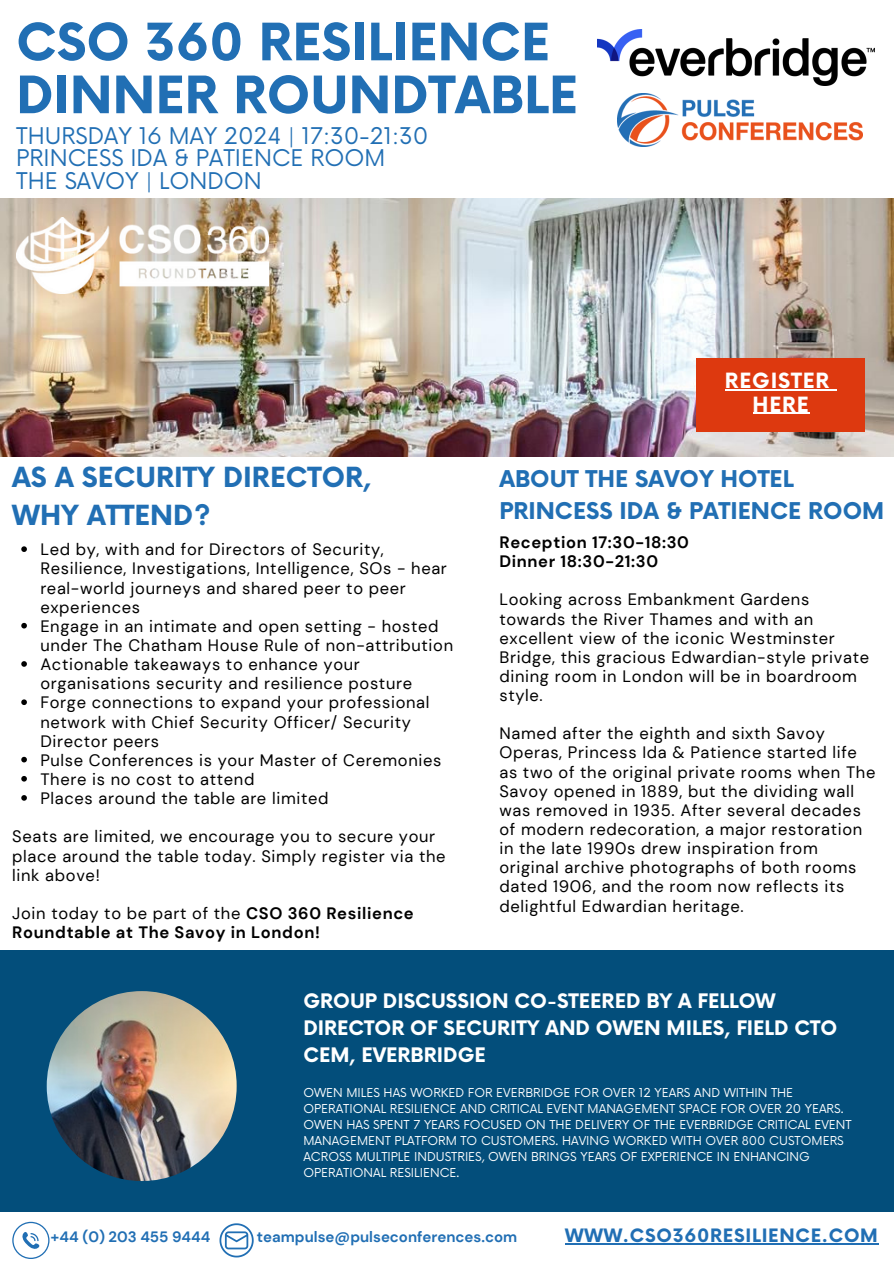
<style>
.page{position:relative;width:894px;height:1264px;background:#fff}
.page>*{position:absolute;margin:0;border:0;box-sizing:border-box;transform-origin:0 0}
.t1{font:700 50.25px/52.8px "Now";color:#216fb4}
.t2{font:700 27px/37.2px "Now";color:#216fb4}
.t3{font:700 22.5px/31.5px "Now";color:#216fb4}
.t4{font:22.35px/22.5px "Now";color:#216fb4}
.t5{font:700 20.55px/23.7px "Now";letter-spacing:.04em;color:#fff;text-align:center}
.t6{font:700 19.5px/27px "Now";color:#fff}
.t7{font:700 18px "Now";letter-spacing:.04em;color:#216fb4}
.t8{font:16.5px/19.2px "DM Sans";letter-spacing:.04em;color:#000}
.t9{font:700 16.5px/19.2px "DM Sans";letter-spacing:.04em;color:#000}
.t10{font:700 15px "DM Sans";color:#216fb4}
.t11{font:12px/16px "Now";color:#fff}
.s1{font-weight:400}
</style>
<div class="page">
<div style="left:0;top:950px;width:893px;height:261px;background:#034e7b"></div>
<hr style="left:565px;top:1243px;width:313px;height:1px;background:#216fb4">
<svg style="left:12px;top:1221px;width:37px;height:37px"></svg>
<svg style="left:219px;top:1223px;width:34px;height:33px"></svg>
<img style="left:0;top:198px;width:893px;height:258px">
<div style="left:696px;top:358px;width:168px;height:74px;background:#dd390f"></div>
<img style="left:617px;top:94px;width:244px;height:53px">
<img style="left:597px;top:30px;width:277px;height:55px">
<img style="left:16px;top:217px;width:252px;height:77px">
<img style="left:47px;top:991px;width:190px;height:189px;border-radius:50%">
<hr style="left:724px;top:389px;width:105px;height:1px;background:#fff">
<hr style="left:752px;top:413px;width:57px;height:1px;background:#fff">
<svg style="left:21px;top:546px;width:6px;height:6px"></svg>
<svg style="left:21px;top:623px;width:6px;height:5px"></svg>
<svg style="left:21px;top:661px;width:6px;height:5px"></svg>
<svg style="left:21px;top:699px;width:6px;height:6px"></svg>
<svg style="left:21px;top:756px;width:6px;height:6px"></svg>
<svg style="left:21px;top:776px;width:6px;height:5px"></svg>
<svg style="left:21px;top:795px;width:6px;height:5px"></svg>
<h1 class="t1" style="left:16px;top:19px;width:563px">CSO 360 RESILIENCE<br>DINNER ROUNDTABLE</h1>
<h3 class="t4" style="left:16px;top:125px;width:413px">THURSDAY 16 MAY 2024 | 17:30-21:30<br>PRINCESS IDA &amp; PATIENCE ROOM<br>THE SAVOY | LONDON</h3>
<p class="t5" style="left:724px;top:370px;width:106px">REGISTER<br>HERE</p>
<h2 class="t2" style="left:12px;top:461px;width:360px">AS A SECURITY DIRECTOR,<br>WHY ATTEND?</h2>
<h3 class="t3" style="left:499px;top:465px;width:386px">ABOUT THE SAVOY HOTEL<br>PRINCESS IDA &amp; PATIENCE ROOM</h3>
<p class="t8" style="left:40px;top:540px;width:414px">Led by, with and for Directors of Security, Resilience, Investigations, Intelligence, SOs - hear real-world journeys and shared peer to peer experiences<br>Engage in an intimate and open setting - hosted under The Chatham House Rule of non-attribution Actionable takeaways to enhance your organisations security and resilience posture Forge connections to expand your professional network with Chief Security Officer/ Security Director peers<br>Pulse Conferences is your Master of Ceremonies There is no cost to attend<br>Places around the table are limited</p>
<p class="t8" style="left:12px;top:827px;width:435px">Seats are limited, we encourage you to secure your place around the table today. Simply register via the link above!</p>
<p class="t9" style="left:12px;top:903px;width:403px"><span class="s1">Join today to be part of the</span> CSO 360 Resilience<br>Roundtable at The Savoy in London!</p>
<p class="t9" style="left:499px;top:532px;width:191px">Reception 17:30-18:30<br>Dinner 18:30-21:30</p>
<p class="t8" style="left:499px;top:590px;width:371px">Looking across Embankment Gardens towards the River Thames and with an excellent view of the iconic Westminster Bridge, this gracious Edwardian-style private dining room in London will be in boardroom style.</p>
<p class="t8" style="left:499px;top:724px;width:377px">Named after the eighth and sixth Savoy Operas, Princess Ida &amp; Patience started life as two of the original private rooms when The Savoy opened in 1889, but the dividing wall was removed in 1935. After several decades of modern redecoration, a major restoration in the late 1990s drew inspiration from original archive photographs of both rooms dated 1906, and the room now reflects its delightful Edwardian heritage.</p>
<p class="t6" style="left:303px;top:988px;width:535px">GROUP DISCUSSION CO-STEERED BY A FELLOW<br>DIRECTOR OF SECURITY AND OWEN MILES, FIELD CTO<br>CEM, EVERBRIDGE</p>
<p class="t11" style="left:303px;top:1085px;width:549px">OWEN MILES HAS WORKED FOR EVERBRIDGE FOR OVER 12 YEARS AND WITHIN THE OPERATIONAL RESILIENCE AND CRITICAL EVENT MANAGEMENT SPACE FOR OVER 20 YEARS.<br>OWEN HAS SPENT 7 YEARS FOCUSED ON THE DELIVERY OF THE EVERBRIDGE CRITICAL EVENT MANAGEMENT PLATFORM TO CUSTOMERS. HAVING WORKED WITH OVER 800 CUSTOMERS ACROSS MULTIPLE INDUSTRIES, OWEN BRINGS YEARS OF EXPERIENCE IN ENHANCING OPERATIONAL RESILIENCE.</p>
<p class="t10" style="left:51px;top:1227px;width:161px">+44 (0) 203 455 9444</p>
<p class="t10" style="left:257px;top:1227px;width:262px">teampulse@pulseconferences.com</p>
<p class="t7" style="left:565px;top:1225px;width:314px">WWW.CSO360RESILIENCE.COM</p>
</div>
